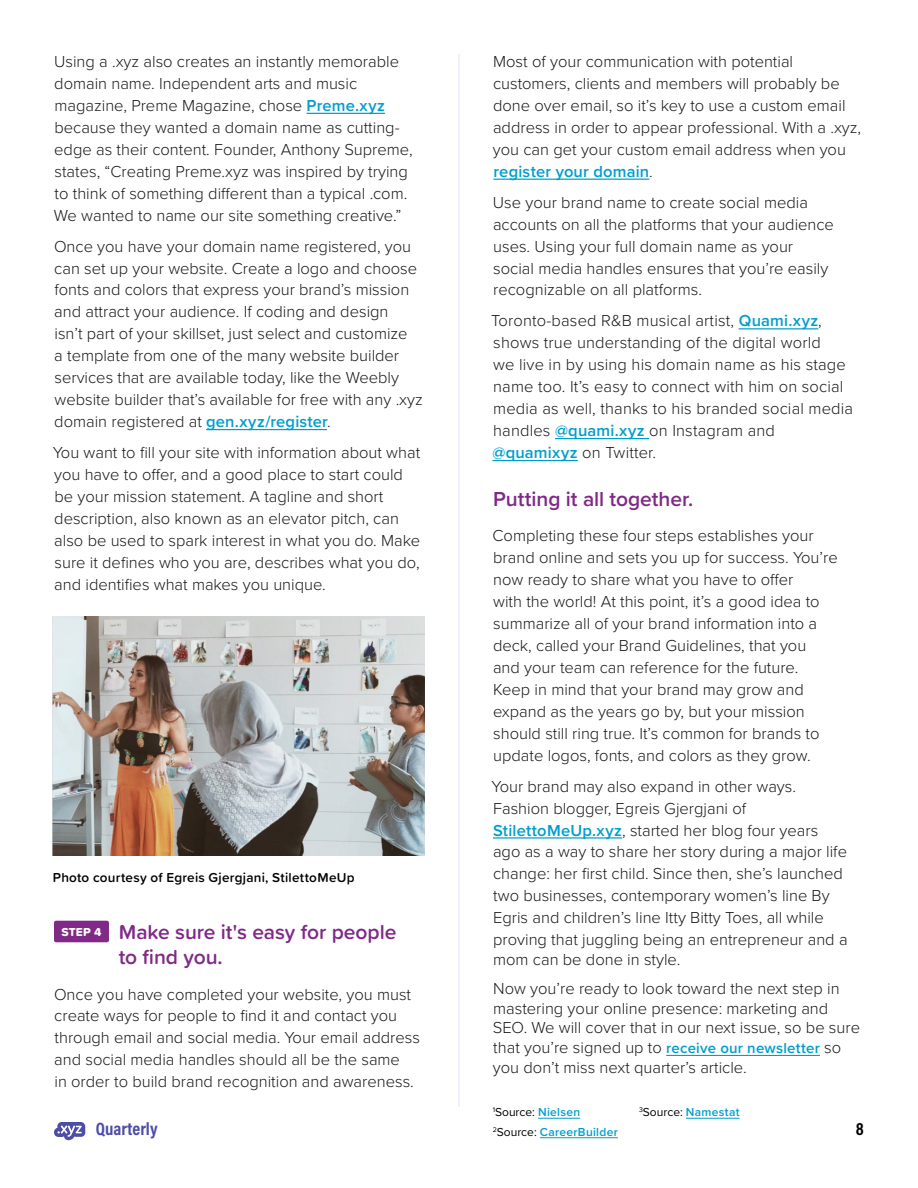
<style>
.page{position:relative;width:918px;height:1188px;background:#fff}
.page>*{position:absolute;margin:0;border:0;box-sizing:border-box;transform-origin:0 0}
.t1{font:600 21px/25.2px "Proxima Soft";letter-spacing:-.005em;color:#802987}
.t2{font:600 21px "Proxima Nova";color:#802987}
.t3{font:700 18px "Acumin Pro Cond";color:#4d4da8}
.t4{font:700 18px "Acumin Pro Cond";color:#000}
.t5{font:300 16.5px/21.9px "Proxima Nova";color:#1a1a1a}
.t6{font:600 13.5px "Proxima Soft";letter-spacing:.02em;color:#000}
.t7{font:600 12px/19.5px "Proxima Nova";letter-spacing:.025em;color:#009ece}
.t8{font:12px "Proxima Soft Extrabld";color:#fff}
.s1{font-weight:600;color:#009ece}
.s2{font-weight:600;font-size:15px;color:#009ece}
.s3{font-weight:400;color:#000}
</style>
<div class="page">
<svg style="left:54px;top:1122px;width:31px;height:18px"></svg>
<hr style="left:458px;top:54px;width:2px;height:1053px;background:#ebebff">
<hr style="left:307px;top:113px;width:78px;height:1px;background:#009ece">
<hr style="left:206px;top:429px;width:121px;height:1px;background:#009ece">
<hr style="left:493px;top:179px;width:156px;height:1px;background:#009ece">
<hr style="left:739px;top:328px;width:79px;height:1px;background:#009ece">
<hr style="left:555px;top:438px;width:94px;height:1px;background:#009ece">
<hr style="left:492px;top:460px;width:86px;height:1px;background:#009ece">
<hr style="left:493px;top:837px;width:129px;height:2px;background:#009ece">
<hr style="left:666px;top:1055px;width:154px;height:1px;background:#009ece">
<hr style="left:538px;top:1118px;width:42px;height:1px;background:#009ece">
<hr style="left:540px;top:1137px;width:78px;height:1px;background:#009ece">
<img style="left:53px;top:616px;width:371px;height:239px">
<div style="left:54px;top:921px;width:55px;height:21px;background:#802987;border-radius:2px"></div>
<hr style="left:686px;top:1118px;width:54px;height:1px;background:#009ece">
<p class="t5" style="left:493px;top:50px;width:370px">Most of your communication with potential customers, clients and members will probably be done over email, so it’s key to use a custom email address in order to appear professional. With a .xyz, you can get your custom email address when you <span class="s1">register your domain</span>.</p>
<p class="t5" style="left:493px;top:190px;width:343px">Use your brand name to create social media accounts on all the platforms that your audience uses. Using your full domain name as your social media handles ensures that you’re easily recognizable on all platforms.</p>
<p class="t5" style="left:491px;top:309px;width:364px">Toronto-based R&amp;B musical artist, <span class="s1">Quami.xyz</span>, shows true understanding of the digital world<br>we live in by using his domain name as his stage name too. It’s easy to connect with him on social media as well, thanks to his branded social media handles <span class="s1">@quami.xyz</span> on Instagram and <span class="s1">@quamixyz</span> on Twitter.</p>
<p class="t2" style="left:493px;top:483px;width:202px">Putting it all together.</p>
<p class="t5" style="left:493px;top:524px;width:347px">Completing these four steps establishes your brand online and sets you up for success. You’re now ready to share what you have to offer<br>with the world! At this point, it’s a good idea to summarize all of your brand information into a deck, called your Brand Guidelines, that you<br>and your team can reference for the future.<br>Keep in mind that your brand may grow and expand as the years go by, but your mission should still ring true. It’s common for brands to update logos, fonts, and colors as they grow.</p>
<p class="t5" style="left:492px;top:774px;width:357px">Your brand may also expand in other ways.<br>Fashion blogger, Egreis Gjergjani of <span class="s1">StilettoMeUp.xyz</span>, started her blog four years ago as a way to share her story during a major life change: her first child. Since then, she’s launched two businesses, contemporary women’s line By Egris and children’s line Itty Bitty Toes, all while proving that juggling being an entrepreneur and a</p>
<p class="t5" style="left:493px;top:944px;width:348px;line-height:28.8px">mom can be done in style.<br>Now you’re ready to look toward the next step in</p>
<p class="t5" style="left:493px;top:997px;width:369px;line-height:19.8px">mastering your online presence: marketing and SEO. We will cover that in our next issue, so be sure that you’re signed up to <span class="s2">receive our newsletter</span> so you don’t miss next quarter’s article.</p>
<p class="t7" style="left:493px;top:1102px;width:127px"><sup>1</sup><span class="s3">Source:</span> Nielsen<br><sup>2</sup><span class="s3">Source:</span> CareerBuilder</p>
<p class="t5" style="left:54px;top:50px;width:360px">Using a .xyz also creates an instantly memorable domain name. Independent arts and music magazine, Preme Magazine, chose <span class="s1">Preme.xyz </span>because they wanted a domain name as cutting&shy;edge as their content. Founder, Anthony Supreme, states, “Creating Preme.xyz was inspired by trying to think of something different than a typical .com.<br>We wanted to name our site something creative.”</p>
<p class="t5" style="left:54px;top:234px;width:370px">Once you have your domain name registered, you can set up your website. Create a logo and choose fonts and colors that express your brand’s mission and attract your audience. If coding and design<br>isn’t part of your skillset, just select and customize<br>a template from one of the many website builder services that are available today, like the Weebly website builder that’s available for free with any .xyz domain registered at <span class="s1">gen.xyz/register</span>.</p>
<p class="t5" style="left:53px;top:441px;width:369px">You want to fill your site with information about what you have to offer, and a good place to start could be your mission statement. A tagline and short description, also known as an elevator pitch, can also be used to spark interest in what you do. Make sure it defines who you are, describes what you do, and identifies what makes you unique.</p>
<p class="t6" style="left:53px;top:867px;width:303px">Photo courtesy of Egreis Gjergjani, StilettoMeUp</p>
<p class="t1" style="left:119px;top:918px;width:279px">Make sure it's easy for people to find you.</p>
<p class="t5" style="left:54px;top:982px;width:367px">Once you have completed your website, you must create ways for people to find it and contact you through email and social media. Your email address and social media handles should all be the same<br>in order to build brand recognition and awareness.</p>
<p class="t8" style="left:61px;top:922px;width:42px">STEP 4</p>
<p class="t7" style="left:639px;top:1102px;width:102px"><sup>3</sup><span class="s3">Source:</span> Namestat</p>
<p class="t3" style="left:96px;top:1117px;width:63px">Quarterly</p>
<p class="t4" style="left:856px;top:1117px;width:10px">8</p>
</div>
